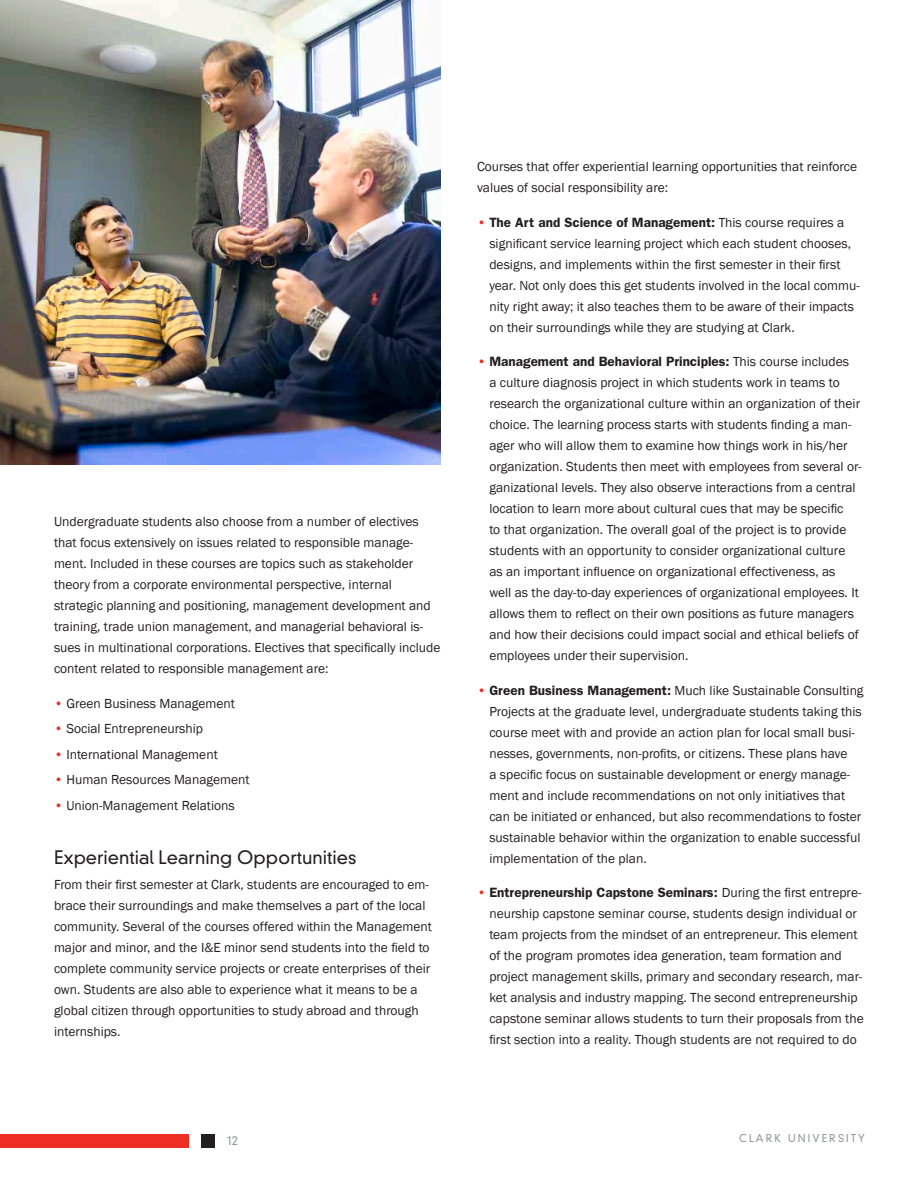
<style>
.page{position:relative;width:918px;height:1188px;background:#fff}
.page>*{position:absolute;margin:0;border:0;box-sizing:border-box;transform-origin:0 0}
.Sub_Header{font:300 18px "DIN Neuzeit Grotesk";color:#231f20}
.Text{font:13.5px/21px "Franklin Gothic";color:#231f20}
.t1{font:300 12px "DIN Neuzeit Grotesk";color:#939598}
.t2{font:300 10.5px "DIN Neuzeit Grotesk";letter-spacing:.2em;color:#939598}
.s1{color:#ee2e22}
.s2{font-weight:600}
</style>
<div class="page">
<div style="left:0;top:1134px;width:189px;height:14px;background:#ee2e22"></div>
<div style="left:202px;top:1134px;width:13px;height:14px;background:#231f20"></div>
<img style="left:0;top:0;width:441px;height:464px">
<p class="Text" style="left:54px;top:511px;width:388px">Undergraduate students also choose from a number of electives that focus extensively on issues related to responsible manage&shy;ment. Included in these courses are topics such as stakeholder theory from a corporate environmental perspective, internal strategic planning and positioning, management development and training, trade union management, and managerial behavioral is&shy;sues in multinational corporations. Electives that specifically include content related to responsible management are:</p>
<p class="Text" style="left:54px;top:693px;width:183px"><span class="s1">•</span> Green Business Management</p>
<p class="Text" style="left:54px;top:718px;width:151px"><span class="s1">•</span> Social Entrepreneurship</p>
<p class="Text" style="left:54px;top:744px;width:165px"><span class="s1">•</span> International Management</p>
<p class="Text" style="left:54px;top:769px;width:197px"><span class="s1">•</span> Human Resources Management</p>
<p class="Text" style="left:54px;top:795px;width:182px"><span class="s1">•</span> Union-Management Relations</p>
<p class="Sub_Header" style="left:54px;top:846px;width:304px">Experiential Learning Opportunities</p>
<p class="Text" style="left:54px;top:874px;width:379px">From their first semester at Clark, students are encouraged to em&shy;brace their surroundings and make themselves a part of the local community. Several of the courses offered within the Management major and minor, and the I&amp;E minor send students into the field to complete community service projects or create enterprises of their own. Students are also able to experience what it means to be a global citizen through opportunities to study abroad and through internships.</p>
<p class="Text" style="left:477px;top:157px;width:382px">Courses that offer experiential learning opportunities that reinforce values of social responsibility are:</p>
<p class="Text" style="left:489px;top:212px;width:372px;text-indent:-12px"><span class="s1">•</span> <span class="s2">The Art and Science of Management:</span> This course requires a significant service learning project which each student chooses, designs, and implements within the first semester in their first year. Not only does this get students involved in the local commu&shy;nity right away; it also teaches them to be aware of their impacts on their surroundings while they are studying at Clark.</p>
<p class="Text" style="left:489px;top:352px;width:374px;text-indent:-12px"><span class="s1">•</span> <span class="s2">Management and Behavioral Principles:</span> This course includes<br>a culture diagnosis project in which students work in teams to research the organizational culture within an organization of their choice. The learning process starts with students finding a man&shy;ager who will allow them to examine how things work in his/her organization. Students then meet with employees from several or&shy;ganizational levels. They also observe interactions from a central location to learn more about cultural cues that may be specific<br>to that organization. The overall goal of the project is to provide students with an opportunity to consider organizational culture as an important influence on organizational effectiveness, as<br>well as the day-to-day experiences of organizational employees. It allows them to reflect on their own positions as future managers and how their decisions could impact social and ethical beliefs of employees under their supervision.</p>
<p class="Text" style="left:489px;top:680px;width:376px;text-indent:-12px"><span class="s1">•</span> <span class="s2">Green Business Management:</span> Much like Sustainable Consulting Projects at the graduate level, undergraduate students taking this course meet with and provide an action plan for local small busi&shy;nesses, governments, non-profits, or citizens. These plans have<br>a specific focus on sustainable development or energy manage&shy;ment and include recommendations on not only initiatives that can be initiated or enhanced, but also recommendations to foster sustainable behavior within the organization to enable successful implementation of the plan.</p>
<p class="Text" style="left:489px;top:883px;width:376px;text-indent:-12px"><span class="s1">•</span> <span class="s2">Entrepreneurship Capstone Seminars:</span> During the first entrepre&shy;neurship capstone seminar course, students design individual or team projects from the mindset of an entrepreneur. This element of the program promotes idea generation, team formation and project management skills, primary and secondary research, mar&shy;ket analysis and industry mapping. The second entrepreneurship capstone seminar allows students to turn their proposals from the first section into a reality. Though students are not required to do</p>
<p class="t1" style="left:227px;top:1133px;width:13px">12</p>
<p class="t2" style="left:739px;top:1132px;width:127px">CLARK UNIVERSITY</p>
</div>
